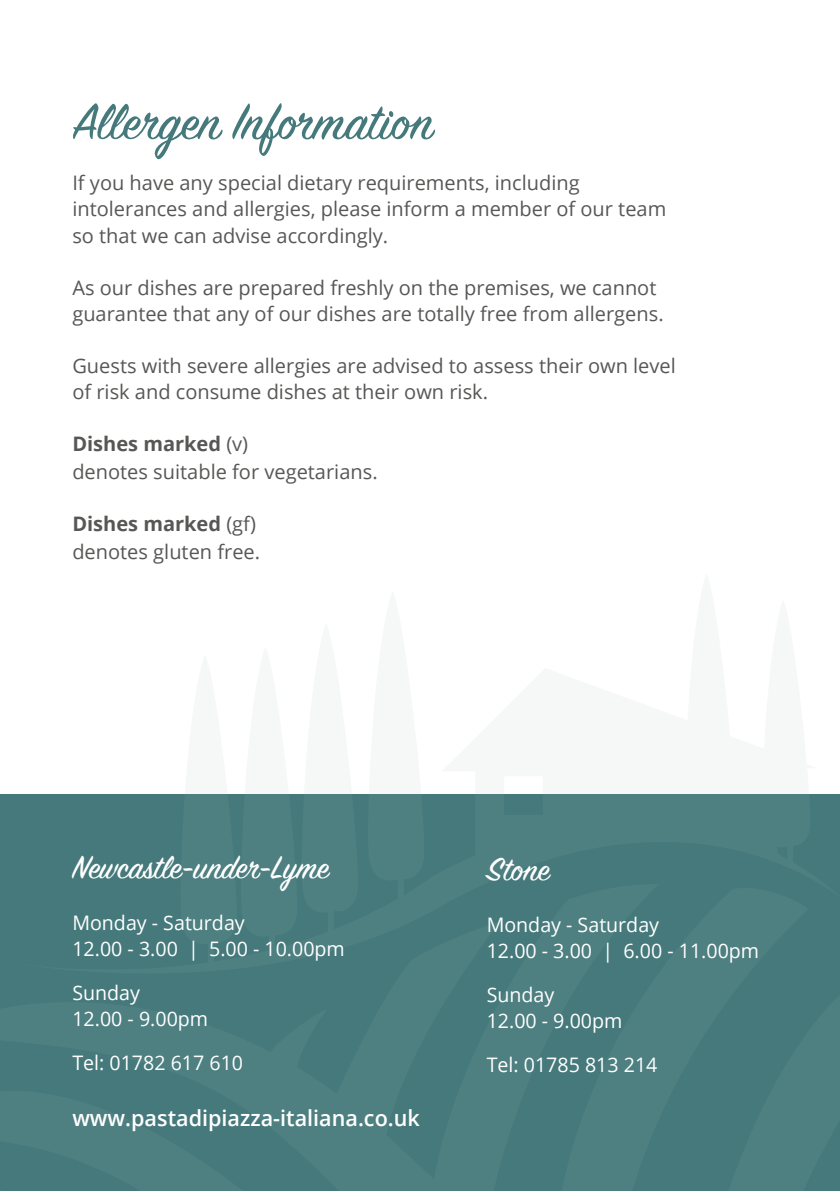
<style>
.page{position:relative;width:840px;height:1191px;background:#fff}
.page>*{position:absolute;margin:0;border:0;box-sizing:border-box;transform-origin:0 0}
.t1{font:56px "Sign Painter House Script";color:#46797b}
.t2{font:36px "Sign Painter House Script";color:#fff}
.t3{font:600 22px "Open Sans";color:#fff}
.t4{font:20px/26px "Open Sans";color:#575756}
.t5{font:20px/26px "Open Sans";color:#fff}
.s1{font-weight:700}
</style>
<div class="page">
<div style="left:0;top:794px;width:839px;height:397px;background:#46797b"></div>
<h1 class="t1" style="left:72px;top:87px;width:365px">Allergen Information</h1>
<p class="t4" style="left:72px;top:170px;width:595px">If you have any special dietary requirements, including intolerances and allergies, please inform a member of our team so that we can advise accordingly.</p>
<p class="t4" style="left:72px;top:274px;width:592px">As our dishes are prepared freshly on the premises, we cannot guarantee that any of our dishes are totally free from allergens.</p>
<p class="t4" style="left:72px;top:352px;width:604px">Guests with severe allergies are advised to assess their own level of risk and consume dishes at their own risk.</p>
<p class="t4" style="left:72px;top:429px;width:306px;line-height:28px"><span class="s1">Dishes marked</span> (v)<br>denotes suitable for vegetarians.</p>
<p class="t4" style="left:72px;top:509px;width:189px;line-height:28px"><span class="s1">Dishes marked</span> (gf) denotes gluten free.</p>
<h2 class="t2" style="left:72px;top:845px;width:258px">Newcastle-under-Lyme</h2>
<p class="t5" style="left:72px;top:909px;width:274px">Monday - Saturday<br>12.00 - 3.00 | 5.00 - 10.00pm</p>
<p class="t5" style="left:72px;top:979px;width:137px">Sunday<br>12.00 - 9.00pm</p>
<p class="t5" style="left:72px;top:1049px;width:172px">Tel: 01782 617 610</p>
<p class="t3" style="left:72px;top:1102px;width:349px">www.pastadipiazza-italiana.co.uk</p>
<h2 class="t2" style="left:486px;top:846px;width:64px">Stone</h2>
<p class="t5" style="left:486px;top:910px;width:274px">Monday - Saturday<br>12.00 - 3.00 | 6.00 - 11.00pm</p>
<p class="t5" style="left:486px;top:980px;width:137px">Sunday<br>12.00 - 9.00pm</p>
<p class="t5" style="left:486px;top:1050px;width:172px">Tel: 01785 813 214</p>
</div>
